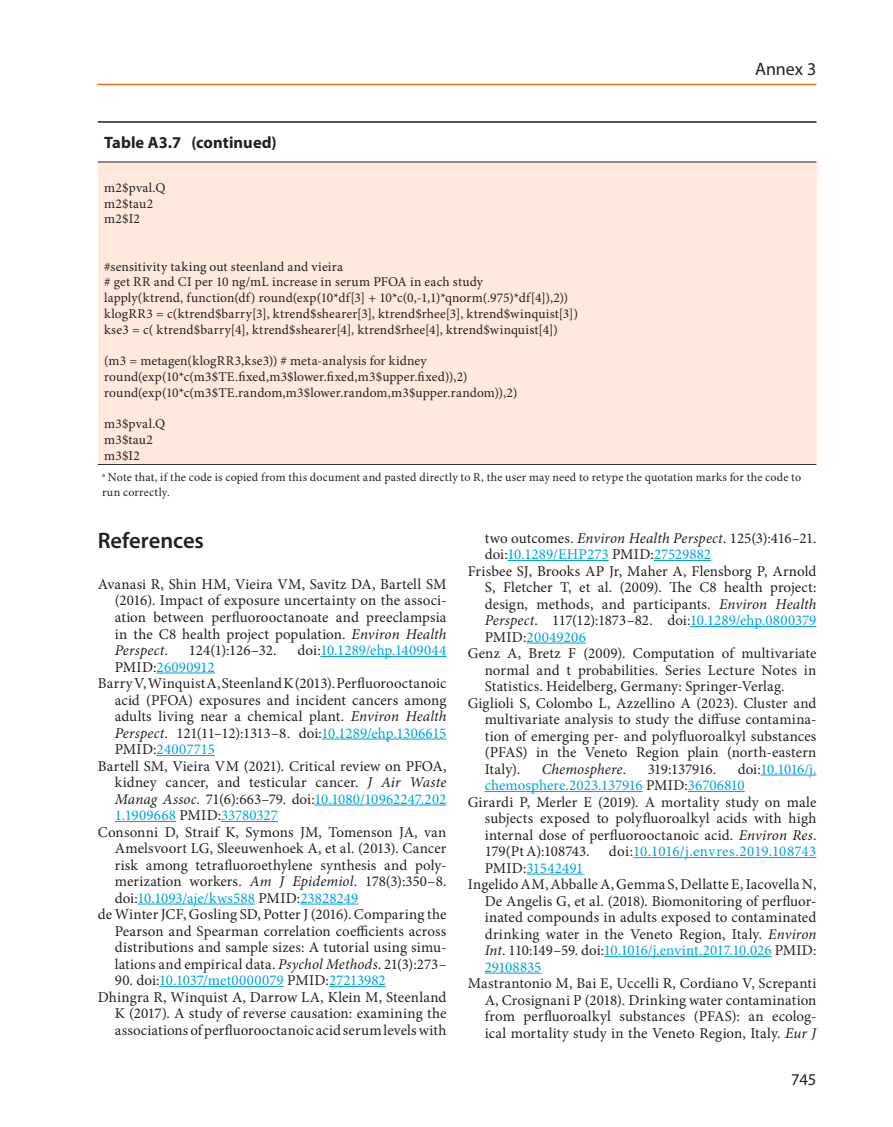
<style>
.page{position:relative;width:893px;height:1127px;background:#fff}
.page>*{position:absolute;margin:0;border:0;box-sizing:border-box;transform-origin:0 0}
.t1{font:600 22.5px "Myriad Pro";letter-spacing:-.005em;color:#231f20}
.t2{font:18px "Myriad Pro";letter-spacing:-.005em;color:#231f20}
.t3{font:700 16.5px "Myriad Pro";letter-spacing:.005em;color:#231f20}
.t4{font:16.5px "Myriad Pro";color:#231f20}
.t5{font:15px/16.5px "Minion Pro";letter-spacing:.005em;color:#231f20;text-align:justify}
.t6{font:15px "Minion Pro";color:#00a1e3}
.t7{font:15px "Minion Pro";letter-spacing:.025em;color:#00a1e3}
.t8{font:15px "Minion Pro";letter-spacing:-.035em;color:#00a1e3}
.t9{font:italic 15px "Minion Pro";letter-spacing:.01em;color:#231f20}
.t10{font:15px "Minion Pro";letter-spacing:-.02em;color:#231f20}
.t11{font:13.5px/15.8px "Minion Pro";letter-spacing:.015em;color:#231f20}
.t12{font:12px/15px "Minion Pro";letter-spacing:.02em;color:#231f20}
.s1{font-style:italic}
.s2{color:#231f20}
.s3{color:#00a1e3}
.s4{font-style:italic;color:#231f20}
.s5{font-style:normal}
</style>
<div class="page">
<hr style="left:98px;top:84px;width:718px;height:1px;background:#ff6b0d">
<hr style="left:320px;top:656px;width:126px;height:1px;background:#00a1e3">
<hr style="left:157px;top:672px;width:58px;height:1px;background:#00a1e3">
<hr style="left:322px;top:738px;width:124px;height:1px;background:#00a1e3">
<hr style="left:157px;top:755px;width:58px;height:1px;background:#00a1e3">
<hr style="left:314px;top:804px;width:132px;height:1px;background:#00a1e3">
<hr style="left:115px;top:821px;width:61px;height:1px;background:#00a1e3">
<hr style="left:221px;top:821px;width:57px;height:1px;background:#00a1e3">
<hr style="left:138px;top:903px;width:117px;height:1px;background:#00a1e3">
<hr style="left:300px;top:903px;width:58px;height:1px;background:#00a1e3">
<hr style="left:159px;top:986px;width:125px;height:1px;background:#00a1e3">
<hr style="left:329px;top:986px;width:57px;height:1px;background:#00a1e3">
<hr style="left:507px;top:560px;width:102px;height:1px;background:#00a1e3">
<hr style="left:654px;top:560px;width:57px;height:1px;background:#00a1e3">
<hr style="left:690px;top:626px;width:126px;height:1px;background:#00a1e3">
<hr style="left:527px;top:643px;width:59px;height:1px;background:#00a1e3">
<hr style="left:760px;top:775px;width:56px;height:1px;background:#00a1e3">
<hr style="left:485px;top:791px;width:158px;height:1px;background:#00a1e3">
<hr style="left:688px;top:791px;width:57px;height:1px;background:#00a1e3">
<hr style="left:633px;top:857px;width:183px;height:1px;background:#00a1e3">
<hr style="left:526px;top:874px;width:57px;height:1px;background:#00a1e3">
<hr style="left:604px;top:956px;width:168px;height:1px;background:#00a1e3">
<hr style="left:485px;top:973px;width:56px;height:1px;background:#00a1e3">
<hr style="left:98px;top:464px;width:718px;height:1px;background:#231f20">
<div style="left:98px;top:162px;width:718px;height:302px;background:#ffe9dc"></div>
<hr style="left:98px;top:162px;width:718px;height:1px;background:#231f20">
<hr style="left:98px;top:121px;width:718px;height:2px;background:#231f20">
<p class="t3" style="left:104px;top:132px;width:174px">Table A3.7 (continued)</p>
<p class="t2" style="left:755px;top:58px;width:63px">Annex 3</p>
<p class="t11" style="left:104px;top:180px;width:63px">m2$pval.Q m2$tau2 m2$I2</p>
<p class="t11" style="left:104px;top:258px;width:475px">#sensitivity taking out steenland and vieira<br># get RR and CI per 10 ng/mL increase in serum PFOA in each study<br>lapply(ktrend, function(df) round(exp(10*df[3] + 10*c(0,-1,1)*qnorm(.975)*df[4]),2)) klogRR3 = c(ktrend$barry[3], ktrend$shearer[3], ktrend$rhee[3], ktrend$winquist[3]) kse3 = c( ktrend$barry[4], ktrend$shearer[4], ktrend$rhee[4], ktrend$winquist[4])</p>
<p class="t11" style="left:104px;top:353px;width:415px">(m3 = metagen(klogRR3,kse3)) # meta-analysis for kidney round(exp(10*c(m3$TE.fixed,m3$lower.fixed,m3$upper.fixed)),2) round(exp(10*c(m3$TE.random,m3$lower.random,m3$upper.random)),2)</p>
<p class="t11" style="left:104px;top:416px;width:63px">m3$pval.Q m3$tau2 m3$I2</p>
<p class="t12" style="left:102px;top:470px;width:701px"><sup>a</sup> Note that, if the code is copied from this document and pasted directly to R, the user may need to retype the quotation marks for the code to run correctly.</p>
<h1 class="t1" style="left:98px;top:527px;width:108px">References</h1>
<p class="t5" style="left:115px;top:576px;width:333px;text-indent:-17px">Avanasi R, Shin HM, Vieira VM, Savitz DA, Bartell SM (2016). Impact of exposure uncertainty on the associ&shy;ation between perfluorooctanoate and preeclampsia in the C8 health project population. <span class="s1">Environ Health Perspect</span>.</p>
<p class="t5" style="left:189px;top:642px;width:89px">124(1):126–32.</p>
<p class="t6" style="left:298px;top:640px;width:150px"><span class="s2">doi:</span>10.1289/ehp.1409044</p>
<p class="t6" style="left:115px;top:657px;width:101px"><span class="s2">PMID:</span>26090912</p>
<p class="t5" style="left:98px;top:675px;width:350px">Barry V, Winquist A, Steenland K (2013). Perfluorooctanoic</p>
<p class="t5" style="left:115px;top:691px;width:333px">acid (PFOA) exposures and incident cancers among</p>
<p class="t5" style="left:115px;top:708px;width:333px">adults living near a chemical plant. <span class="s1">Environ Health</span></p>
<p class="t5" style="left:115px;top:724px;width:333px"><span class="s1">Perspect</span>. 121(11–12):1313–8. doi:<span class="s3">10.1289/ehp.1306615</span></p>
<p class="t6" style="left:115px;top:739px;width:102px"><span class="s2">PMID:</span>24007715</p>
<p class="t5" style="left:98px;top:757px;width:350px">Bartell SM, Vieira VM (2021). Critical review on PFOA,</p>
<p class="t5" style="left:115px;top:774px;width:333px">kidney cancer, and testicular cancer. <span class="s1">J Air Waste</span></p>
<p class="t6" style="left:115px;top:789px;width:333px"><span class="s4">Manag Assoc</span><span class="s2">. 71(6):663–79. doi:</span>10.1080/10962247.202</p>
<p class="t6" style="left:115px;top:805px;width:165px">1.1909668 <span class="s2">PMID:</span>33780327</p>
<p class="t5" style="left:98px;top:823px;width:350px">Consonni D, Straif K, Symons JM, Tomenson JA, van</p>
<p class="t5" style="left:115px;top:840px;width:333px">Amelsvoort LG, Sleeuwenhoek A, et al. (2013). Cancer</p>
<p class="t5" style="left:115px;top:856px;width:333px">risk among tetrafluoroethylene synthesis and poly-</p>
<p class="t5" style="left:115px;top:873px;width:333px">merization workers. <span class="s1">Am J Epidemiol</span>. 178(3):350–8.</p>
<p class="t6" style="left:115px;top:888px;width:245px"><span class="s2">doi:</span>10.1093/aje/kws588 <span class="s2">PMID:</span>23828249</p>
<p class="t5" style="left:98px;top:906px;width:350px">de Winter JCF, Gosling SD, Potter J (2016). Comparing the</p>
<p class="t5" style="left:115px;top:922px;width:333px">Pearson and Spearman correlation coefficients across</p>
<p class="t5" style="left:115px;top:939px;width:333px">distributions and sample sizes: A tutorial using simu-</p>
<p class="t5" style="left:115px;top:955px;width:333px">lations and empirical data. <span class="s1">Psychol Methods</span>. 21(3):273–</p>
<p class="t6" style="left:115px;top:970px;width:273px"><span class="s2">90. doi:</span>10.1037/met0000079 <span class="s2">PMID:</span>27213982</p>
<p class="t5" style="left:98px;top:988px;width:350px">Dhingra R, Winquist A, Darrow LA, Klein M, Steenland</p>
<p class="t5" style="left:115px;top:1005px;width:333px">K (2017). A study of reverse causation: examining the</p>
<p class="t5" style="left:115px;top:1021px;width:333px">associations of perfluorooctanoic acid serum levels with</p>
<p class="t5" style="left:485px;top:529px;width:333px">two outcomes. <span class="s1">Environ Health Perspect</span>. 125(3):416–21.</p>
<p class="t6" style="left:485px;top:544px;width:228px"><span class="s2">doi:</span>10.1289/EHP273 <span class="s2">PMID:</span>27529882</p>
<p class="t5" style="left:468px;top:562px;width:350px">Frisbee SJ, Brooks AP Jr, Maher A, Flensborg P, Arnold</p>
<p class="t5" style="left:485px;top:579px;width:333px">S, Fletcher T, et al. (2009). The C8 health project:</p>
<p class="t5" style="left:485px;top:595px;width:333px">design, methods, and participants. <span class="s1">Environ Health</span></p>
<p class="t5" style="left:485px;top:612px;width:333px"><span class="s1">Perspect</span>. 117(12):1873–82. doi:<span class="s3">10.1289/ehp.0800379</span></p>
<p class="t6" style="left:485px;top:627px;width:103px"><span class="s2">PMID:</span>20049206</p>
<p class="t5" style="left:468px;top:645px;width:350px">Genz A, Bretz F (2009). Computation of multivariate</p>
<p class="t5" style="left:485px;top:661px;width:333px">normal and t probabilities. Series Lecture Notes in</p>
<p class="t5" style="left:485px;top:678px;width:301px">Statistics. Heidelberg, Germany: Springer-Verlag.</p>
<p class="t5" style="left:468px;top:694px;width:350px">Giglioli S, Colombo L, Azzellino A (2023). Cluster and</p>
<p class="t5" style="left:485px;top:711px;width:333px">multivariate analysis to study the diffuse contamina-</p>
<p class="t5" style="left:485px;top:727px;width:333px">tion of emerging per- and polyfluoroalkyl substances</p>
<p class="t5" style="left:485px;top:744px;width:333px">(PFAS) in the Veneto Region plain (north-eastern</p>
<p class="t5" style="left:485px;top:760px;width:37px">Italy).</p>
<p class="t9" style="left:542px;top:758px;width:86px">Chemosphere<span class="s5">.</span></p>
<p class="t10" style="left:648px;top:759px;width:70px">319:137916.</p>
<p class="t8" style="left:738px;top:759px;width:80px"><span class="s2">doi:</span>10.1016/j.</p>
<p class="t6" style="left:485px;top:775px;width:262px">chemosphere.2023.137916 <span class="s2">PMID:</span>36706810</p>
<p class="t5" style="left:468px;top:793px;width:350px">Girardi P, Merler E (2019). A mortality study on male</p>
<p class="t5" style="left:485px;top:810px;width:333px">subjects exposed to polyfluoroalkyl acids with high</p>
<p class="t5" style="left:485px;top:826px;width:333px">internal dose of perfluorooctanoic acid. <span class="s1">Environ Res</span>.</p>
<p class="t5" style="left:485px;top:843px;width:106px">179(PtA):108743.</p>
<p class="t7" style="left:609px;top:841px;width:209px"><span class="s2">doi:</span>10.1016/j.envres.2019.108743</p>
<p class="t6" style="left:485px;top:858px;width:100px"><span class="s2">PMID:</span>31542491</p>
<p class="t5" style="left:468px;top:876px;width:350px">Ingelido AM, Abballe A, Gemma S, Dellatte E, Iacovella N,</p>
<p class="t5" style="left:485px;top:892px;width:333px">De Angelis G, et al. (2018). Biomonitoring of perfluor-</p>
<p class="t5" style="left:485px;top:909px;width:333px">inated compounds in adults exposed to contaminated</p>
<p class="t5" style="left:485px;top:925px;width:333px">drinking water in the Veneto Region, Italy. <span class="s1">Environ</span></p>
<p class="t6" style="left:485px;top:940px;width:333px"><span class="s4">Int</span><span class="s2">. 110:149–59. doi:</span>10.1016/j.envint.2017.10.026 <span class="s2">PMID:</span></p>
<p class="t6" style="left:485px;top:957px;width:58px">29108835</p>
<p class="t5" style="left:485px;top:975px;width:333px;text-indent:-17px">Mastrantonio M, Bai E, Uccelli R, Cordiano V, Screpanti A, Crosignani P (2018). Drinking water contamination from perfluoroalkyl substances (PFAS): an ecolog&shy;ical mortality study in the Veneto Region, Italy. <span class="s1">Eur J</span></p>
<p class="t4" style="left:791px;top:1069px;width:27px">745</p>
</div>
